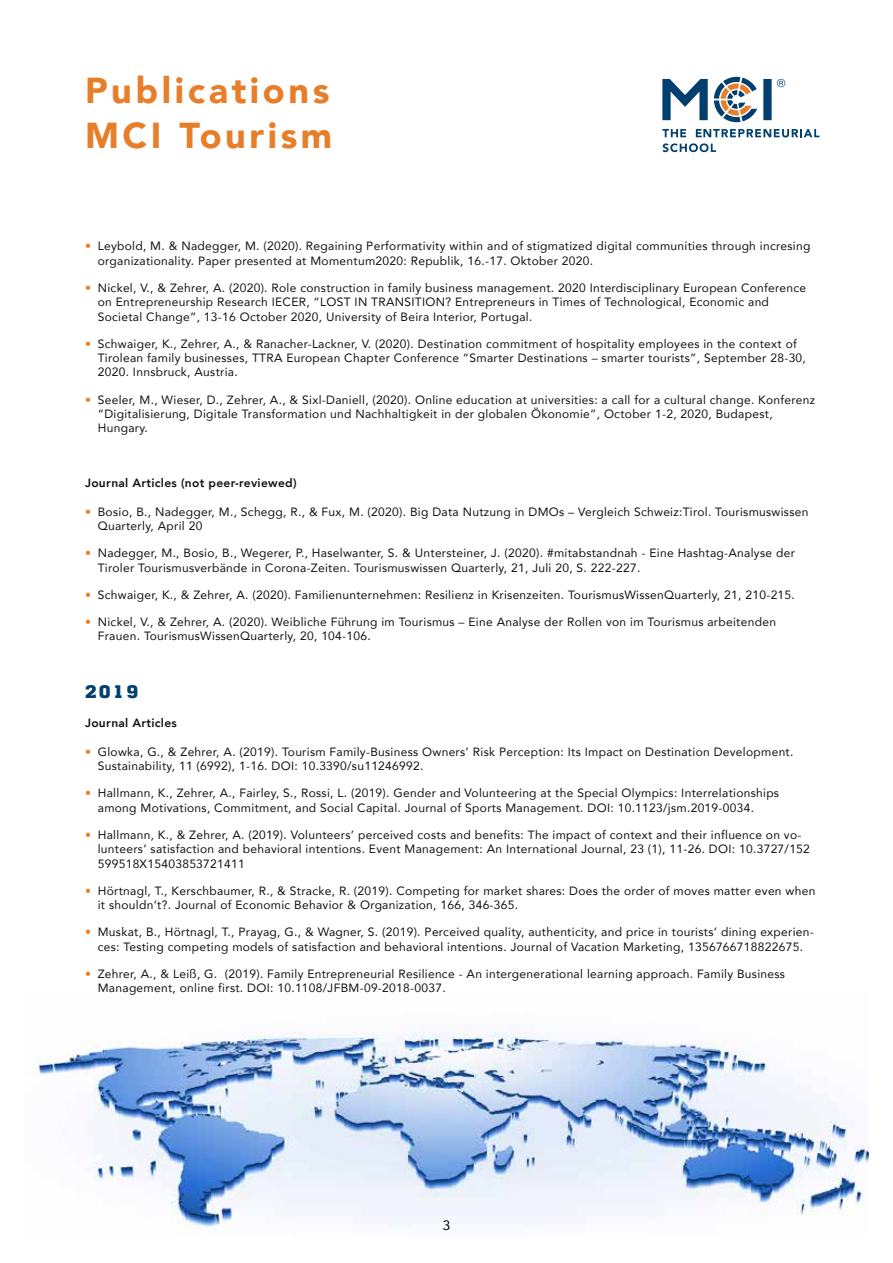
<style>
.page{position:relative;width:893px;height:1263px;background:#fff}
.page>*{position:absolute;margin:0;border:0;box-sizing:border-box;transform-origin:0 0}
.t1{font:900 36px/45px "Avenir";letter-spacing:.1em;color:#e77e29}
.t2{font:800 18px "Memphis";color:#003f6e}
.t3{font:13.5px "Avenir";color:#000}
.t4{font:12px/14.4px "Avenir";letter-spacing:.025em;color:#121212}
.t5{font:800 12px "Avenir";letter-spacing:.025em;color:#121212}
.s1{color:#e77e29}
</style>
<div class="page">
<img style="left:33px;top:1024px;width:835px;height:206px">
<svg style="left:662px;top:129px;width:24px;height:8px"></svg>
<svg style="left:662px;top:77px;width:123px;height:45px"></svg>
<svg style="left:696px;top:129px;width:123px;height:8px"></svg>
<svg style="left:662px;top:143px;width:54px;height:9px"></svg>
<h1 class="t1" style="left:85px;top:67px;width:249px">Publications<br>MCI Tourism</h1>
<p class="t4" style="left:98px;top:238px;width:714px;text-indent:-13px"><span class="s1">•</span> Leybold, M. &amp; Nadegger, M. (2020). Regaining Performativity within and of stigmatized digital communities through incresing organizationality. Paper presented at Momentum2020: Republik, 16.-17. Oktober 2020.</p>
<p class="t4" style="left:98px;top:280px;width:710px;text-indent:-13px"><span class="s1">•</span> Nickel, V., &amp; Zehrer, A. (2020). Role construction in family business management. 2020 Interdisciplinary European Conference on Entrepreneurship Research IECER, “LOST IN TRANSITION? Entrepreneurs in Times of Technological, Economic and<br>Societal Change”, 13-16 October 2020, University of Beira Interior, Portugal.</p>
<p class="t4" style="left:98px;top:336px;width:710px;text-indent:-13px"><span class="s1">•</span> Schwaiger, K., Zehrer, A., &amp; Ranacher-Lackner, V. (2020). Destination commitment of hospitality employees in the context of<br>Tirolean family businesses, TTRA European Chapter Conference “Smarter Destinations – smarter tourists”, September 28-30,<br>2020. Innsbruck, Austria.</p>
<p class="t4" style="left:98px;top:392px;width:719px;text-indent:-13px"><span class="s1">•</span> Seeler, M., Wieser, D., Zehrer, A., &amp; Sixl-Daniell, (2020). Online education at universities: a call for a cultural change. Konferenz “Digitalisierung, Digitale Transformation und Nachhaltigkeit in der globalen Ökonomie”, October 1-2, 2020, Budapest,<br>Hungary.</p>
<p class="t5" style="left:85px;top:473px;width:213px">Journal Articles (not peer-reviewed)</p>
<p class="t4" style="left:98px;top:504px;width:712px;text-indent:-13px"><span class="s1">•</span> Bosio, B., Nadegger, M., Schegg, R., &amp; Fux, M. (2020). Big Data Nutzung in DMOs – Vergleich Schweiz:Tirol. Tourismuswissen<br>Quarterly, April 20</p>
<p class="t4" style="left:98px;top:545px;width:699px;text-indent:-13px"><span class="s1">•</span> Nadegger, M., Bosio, B., Wegerer, P., Haselwanter, S. &amp; Untersteiner, J. (2020). #mitabstandnah - Eine Hashtag-Analyse der<br>Tiroler Tourismusverbände in Corona-Zeiten. Tourismuswissen Quarterly, 21, Juli 20, S. 222-227.</p>
<p class="t4" style="left:85px;top:587px;width:711px"><span class="s1">•</span> Schwaiger, K., &amp; Zehrer, A. (2020). Familienunternehmen: Resilienz in Krisenzeiten. TourismusWissenQuarterly, 21, 210-215.</p>
<p class="t4" style="left:98px;top:614px;width:680px;text-indent:-13px"><span class="s1">•</span> Nickel, V., &amp; Zehrer, A. (2020). Weibliche Führung im Tourismus – Eine Analyse der Rollen von im Tourismus arbeitenden<br>Frauen. TourismusWissenQuarterly, 20, 104-106.</p>
<h2 class="t2" style="left:85px;top:680px;width:55px">2019</h2>
<p class="t5" style="left:85px;top:713px;width:93px">Journal Articles</p>
<p class="t4" style="left:98px;top:744px;width:697px;text-indent:-13px"><span class="s1">•</span> Glowka, G., &amp; Zehrer, A. (2019). Tourism Family-Business Owners’ Risk Perception: Its Impact on Destination Development.<br>Sustainability, 11 (6992), 1-16. DOI: 10.3390/su11246992.</p>
<p class="t4" style="left:98px;top:785px;width:683px;text-indent:-13px"><span class="s1">•</span> Hallmann, K., Zehrer, A., Fairley, S., Rossi, L. (2019). Gender and Volunteering at the Special Olympics: Interrelationships among Motivations, Commitment, and Social Capital. Journal of Sports Management. DOI: 10.1123/jsm.2019-0034.</p>
<p class="t4" style="left:98px;top:827px;width:714px;text-indent:-13px"><span class="s1">•</span> Hallmann, K., &amp; Zehrer, A. (2019). Volunteers’ perceived costs and benefits: The impact of context and their influence on vo&shy;lunteers’ satisfaction and behavioral intentions. Event Management: An International Journal, 23 (1), 11-26. DOI: 10.3727/152<br>599518X15403853721411</p>
<p class="t4" style="left:98px;top:883px;width:719px;text-indent:-13px"><span class="s1">•</span> Hörtnagl, T., Kerschbaumer, R., &amp; Stracke, R. (2019). Competing for market shares: Does the order of moves matter even when it shouldn’t?. Journal of Economic Behavior &amp; Organization, 166, 346-365.</p>
<p class="t4" style="left:85px;top:924px;width:730px;text-align:center"><span class="s1">•</span> Muskat, B., Hörtnagl, T., Prayag, G., &amp; Wagner, S. (2019). Perceived quality, authenticity, and price in tourists’ dining experien&shy;ces: Testing competing models of satisfaction and behavioral intentions. Journal of Vacation Marketing, 1356766718822675.</p>
<p class="t4" style="left:98px;top:966px;width:689px;text-indent:-13px"><span class="s1">•</span> Zehrer, A., &amp; Leiß, G. (2019). Family Entrepreneurial Resilience - An intergenerational learning approach. Family Business<br>Management, online first. DOI: 10.1108/JFBM-09-2018-0037.</p>
<p class="t3" style="left:443px;top:1214px;width:9px">3</p>
</div>
